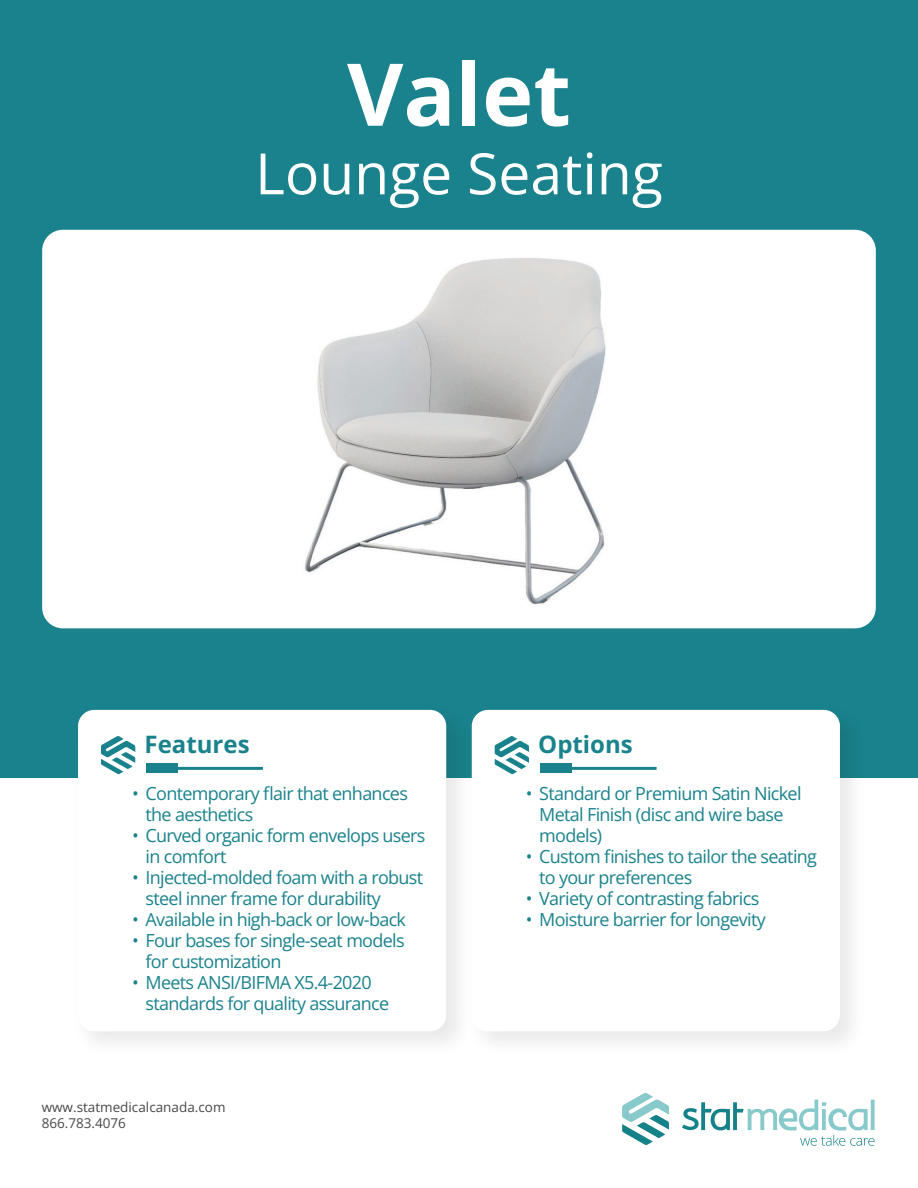
<style>
.page{position:relative;width:918px;height:1188px;background:#fff}
.page>*{position:absolute;margin:0;border:0;box-sizing:border-box;transform-origin:0 0}
.t1{font:700 86.7px "Open Sans";color:#fff}
.t2{font:57px "Open Sans";color:#fff}
.t3{font:700 24px "Open Sans";color:#1a828c}
.t4{font:18px/21px "Open Sans";letter-spacing:-.04em;color:#1a828c}
.t5{font:13.5px/16.2px "Open Sans";color:#464946}
</style>
<div class="page">
<div style="left:0;top:0;width:918px;height:778px;background:#1a828c"></div>
<svg style="left:622px;top:1093px;width:47px;height:52px"></svg>
<svg style="left:682px;top:1100px;width:193px;height:46px"></svg>
<img style="left:78px;top:709px;width:381px;height:334px">
<div style="left:78px;top:710px;width:368px;height:321px;background:#fff;border-radius:16px"></div>
<hr style="left:147px;top:767px;width:116px;height:3px;background:#1a828c">
<svg style="left:101px;top:736px;width:34px;height:38px"></svg>
<div style="left:147px;top:764px;width:31px;height:9px;background:#1a828c"></div>
<img style="left:471px;top:709px;width:381px;height:334px">
<div style="left:472px;top:710px;width:368px;height:321px;background:#fff;border-radius:16px"></div>
<hr style="left:540px;top:767px;width:117px;height:3px;background:#1a828c">
<svg style="left:495px;top:736px;width:34px;height:38px"></svg>
<div style="left:540px;top:764px;width:31px;height:9px;background:#1a828c"></div>
<div style="left:42px;top:230px;width:834px;height:398px;background:#fff;border-radius:21px"></div>
<img style="left:305px;top:258px;width:301px;height:346px">
<h1 class="t1" style="left:347px;top:33px;width:225px">Valet</h1>
<h2 class="t2" style="left:255px;top:135px;width:409px">Lounge Seating</h2>
<h3 class="t3" style="left:145px;top:727px;width:107px">Features</h3>
<h3 class="t3" style="left:538px;top:727px;width:96px">Options</h3>
<p class="t4" style="left:146px;top:782px;width:264px;text-indent:-14px">• Contemporary flair that enhances the aesthetics</p>
<p class="t4" style="left:146px;top:824px;width:281px;text-indent:-14px">• Curved organic form envelops users in comfort</p>
<p class="t4" style="left:146px;top:866px;width:279px;text-indent:-14px">• Injected-molded foam with a robust steel inner frame for durability</p>
<p class="t4" style="left:132px;top:908px;width:276px">• Available in high-back or low-back</p>
<p class="t4" style="left:146px;top:929px;width:261px;text-indent:-14px">• Four bases for single-seat models for customization</p>
<p class="t4" style="left:146px;top:972px;width:245px;text-indent:-14px">• Meets ANSI/BIFMA X5.4-2020 standards for quality assurance</p>
<p class="t5" style="left:42px;top:1099px;width:185px">www.statmedicalcanada.com<br>866.783.4076</p>
<p class="t4" style="left:539px;top:782px;width:264px;text-indent:-14px">• Standard or Premium Satin Nickel<br>Metal Finish (disc and wire base models)</p>
<p class="t4" style="left:539px;top:845px;width:279px;text-indent:-14px">• Custom finishes to tailor the seating to your preferences</p>
<p class="t4" style="left:526px;top:887px;width:235px">• Variety of contrasting fabrics</p>
<p class="t4" style="left:526px;top:908px;width:241px">• Moisture barrier for longevity</p>
</div>
